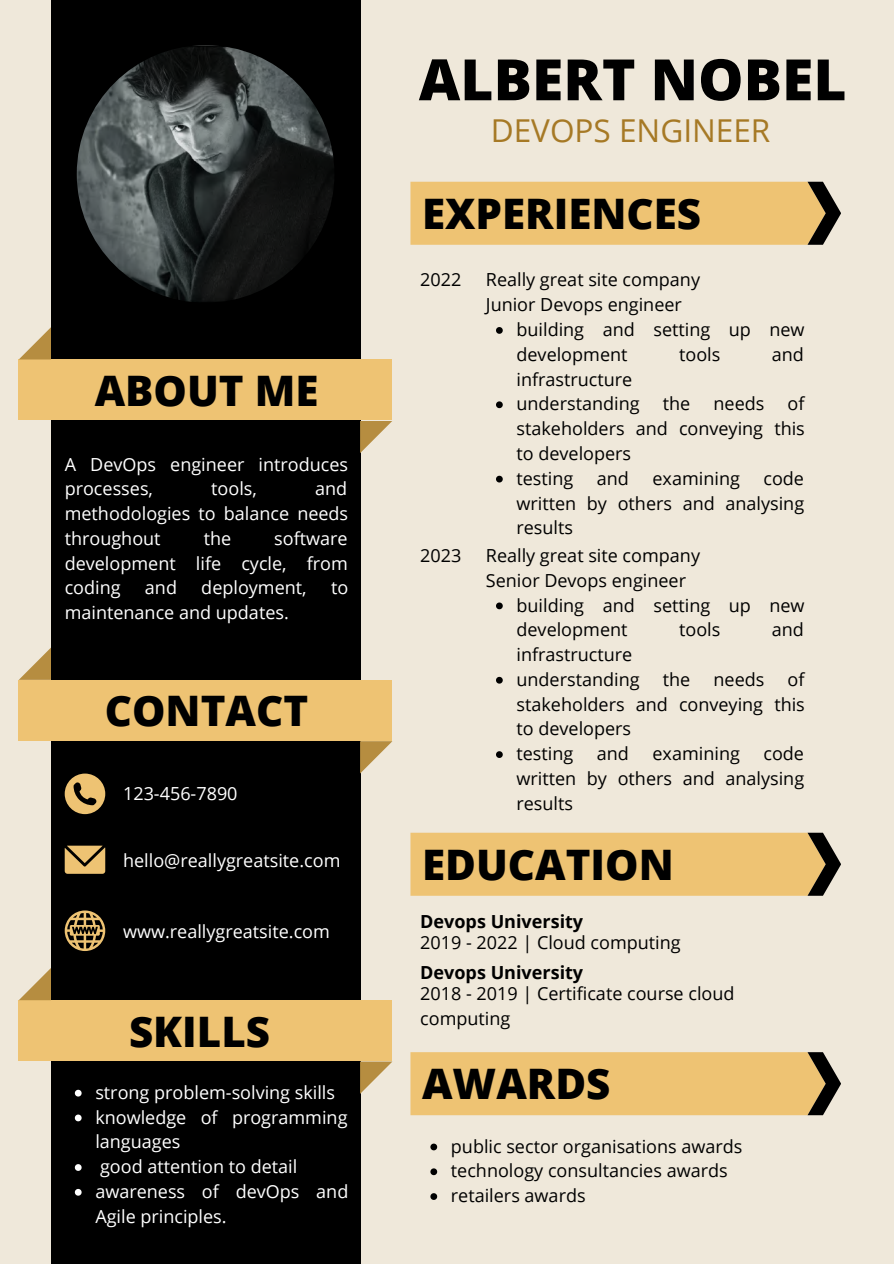
<style>
.page{position:relative;width:894px;height:1264px;background:#fff}
.page>*{position:absolute;margin:0;border:0;box-sizing:border-box;transform-origin:0 0}
.t1{font:800 57px "Open Sans";color:#000}
.t2{font:800 42px "Open Sans";color:#000}
.t3{font:31.5px "Open Sans";color:#a67925}
.t4{font:18px/24.8px "Open Sans";color:#000}
.t5{font:18px/24.8px "Open Sans";color:#fff}
.t6{font:700 18px "Open Sans";color:#000}
</style>
<div class="page">
<div style="left:0;top:0;width:893px;height:1263px;background:#efe8da"></div>
<div style="left:51px;top:0;width:309px;height:1263px;background:#000"></div>
<img style="left:77px;top:45px;width:257px;height:258px;border-radius:50%">
<div style="left:19px;top:359px;width:373px;height:61px;background:#eec373"></div>
<svg style="left:360px;top:421px;width:32px;height:32px"></svg>
<svg style="left:19px;top:327px;width:32px;height:32px"></svg>
<div style="left:19px;top:680px;width:373px;height:60px;background:#eec373"></div>
<svg style="left:360px;top:741px;width:32px;height:32px"></svg>
<svg style="left:19px;top:647px;width:32px;height:33px"></svg>
<div style="left:19px;top:1000px;width:373px;height:61px;background:#eec373"></div>
<svg style="left:360px;top:1061px;width:32px;height:32px"></svg>
<svg style="left:19px;top:968px;width:32px;height:32px"></svg>
<svg style="left:65px;top:773px;width:40px;height:41px"></svg>
<svg style="left:65px;top:845px;width:40px;height:28px"></svg>
<svg style="left:65px;top:910px;width:40px;height:41px"></svg>
<svg style="left:410px;top:182px;width:430px;height:63px;background:#e5bc71"></svg>
<svg style="left:410px;top:832px;width:430px;height:63px;background:#e5bd72"></svg>
<svg style="left:410px;top:1052px;width:430px;height:63px;background:#e5bc71"></svg>
<svg style="left:496px;top:327px;width:6px;height:7px"></svg>
<svg style="left:496px;top:401px;width:6px;height:7px"></svg>
<svg style="left:496px;top:476px;width:6px;height:6px"></svg>
<svg style="left:496px;top:602px;width:6px;height:7px"></svg>
<svg style="left:496px;top:677px;width:6px;height:6px"></svg>
<svg style="left:496px;top:751px;width:6px;height:7px"></svg>
<svg style="left:430px;top:1143px;width:7px;height:7px"></svg>
<svg style="left:430px;top:1168px;width:7px;height:7px"></svg>
<svg style="left:430px;top:1193px;width:7px;height:6px"></svg>
<svg style="left:75px;top:1089px;width:7px;height:7px"></svg>
<svg style="left:75px;top:1114px;width:7px;height:7px"></svg>
<svg style="left:75px;top:1164px;width:7px;height:6px"></svg>
<svg style="left:75px;top:1188px;width:7px;height:7px"></svg>
<h2 class="t2" style="left:95px;top:361px;width:225px">ABOUT ME</h2>
<p class="t5" style="left:65px;top:451px;width:285px">A DevOps engineer introduces processes,</p>
<p class="t5" style="left:65px;top:476px;width:285px;text-align:justify;text-indent:250px">and methodologies to balance needs throughout</p>
<p class="t5" style="left:211px;top:476px;width:47px">tools,</p>
<p class="t5" style="left:65px;top:525px;width:284px;text-align:justify;text-indent:209px">software development life cycle, from coding</p>
<p class="t5" style="left:204px;top:525px;width:29px">the</p>
<p class="t5" style="left:145px;top:575px;width:34px">and</p>
<p class="t5" style="left:201px;top:575px;width:107px">deployment,</p>
<p class="t5" style="left:331px;top:575px;width:19px">to</p>
<p class="t5" style="left:65px;top:600px;width:225px">maintenance and updates.</p>
<h2 class="t2" style="left:105px;top:681px;width:205px">CONTACT</h2>
<p class="t5" style="left:123px;top:781px;width:116px">123-456-7890</p>
<p class="t5" style="left:123px;top:847px;width:219px">hello@reallygreatsite.com</p>
<p class="t5" style="left:123px;top:918px;width:208px">www.reallygreatsite.com</p>
<h2 class="t2" style="left:129px;top:1001px;width:142px">SKILLS</h2>
<p class="t5" style="left:95px;top:1079px;width:254px">strong problem-solving skills knowledge of programming languages<br>good attention to detail awareness of devOps and<br>Agile principles.</p>
<h1 class="t1" style="left:418px;top:39px;width:429px">ALBERT NOBEL</h1>
<h3 class="t3" style="left:490px;top:108px;width:281px">DEVOPS ENGINEER</h3>
<h2 class="t2" style="left:422px;top:184px;width:280px">EXPERIENCES</h2>
<p class="t4" style="left:420px;top:267px;width:43px">2022</p>
<p class="t4" style="left:420px;top:542px;width:43px">2023</p>
<p class="t4" style="left:485px;top:267px;width:216px">Really great site company<br>Junior Devops engineer</p>
<p class="t4" style="left:516px;top:317px;width:289px">building and setting up new development</p>
<p class="t4" style="left:679px;top:341px;width:43px">tools</p>
<p class="t4" style="left:771px;top:341px;width:34px">and</p>
<p class="t4" style="left:516px;top:366px;width:125px">infrastructure understanding</p>
<p class="t4" style="left:516px;top:391px;width:290px;text-indent:271px">of stakeholders and conveying this to developers<br>testing</p>
<p class="t4" style="left:662px;top:391px;width:29px">the</p>
<p class="t4" style="left:713px;top:391px;width:52px">needs</p>
<p class="t4" style="left:516px;top:465px;width:289px;text-align:justify;text-indent:247px">code written by others and analysing results</p>
<p class="t4" style="left:596px;top:465px;width:34px">and</p>
<p class="t4" style="left:652px;top:465px;width:89px">examining</p>
<p class="t4" style="left:485px;top:542px;width:216px">Really great site company<br>Senior Devops engineer</p>
<p class="t4" style="left:516px;top:592px;width:289px">building and setting up new development</p>
<p class="t4" style="left:679px;top:617px;width:43px">tools</p>
<p class="t4" style="left:771px;top:617px;width:34px">and</p>
<p class="t4" style="left:516px;top:641px;width:125px">infrastructure understanding</p>
<p class="t4" style="left:516px;top:666px;width:290px;text-indent:271px">of stakeholders and conveying this to developers<br>testing</p>
<p class="t4" style="left:662px;top:666px;width:29px">the</p>
<p class="t4" style="left:713px;top:666px;width:52px">needs</p>
<p class="t4" style="left:516px;top:740px;width:289px;text-align:justify;text-indent:247px">code written by others and analysing results</p>
<p class="t4" style="left:596px;top:740px;width:34px">and</p>
<p class="t4" style="left:652px;top:740px;width:89px">examining</p>
<h2 class="t2" style="left:422px;top:835px;width:253px">EDUCATION</h2>
<p class="t6" style="left:420px;top:908px;width:164px">Devops University</p>
<p class="t4" style="left:420px;top:929px;width:262px">2019 - 2022 | Cloud computing</p>
<p class="t6" style="left:420px;top:960px;width:164px">Devops University</p>
<p class="t4" style="left:420px;top:981px;width:315px">2018 - 2019 | Certificate course cloud computing</p>
<h2 class="t2" style="left:422px;top:1054px;width:190px">AWARDS</h2>
<p class="t4" style="left:451px;top:1133px;width:293px">public sector organisations awards technology consultancies awards retailers awards</p>
</div>
